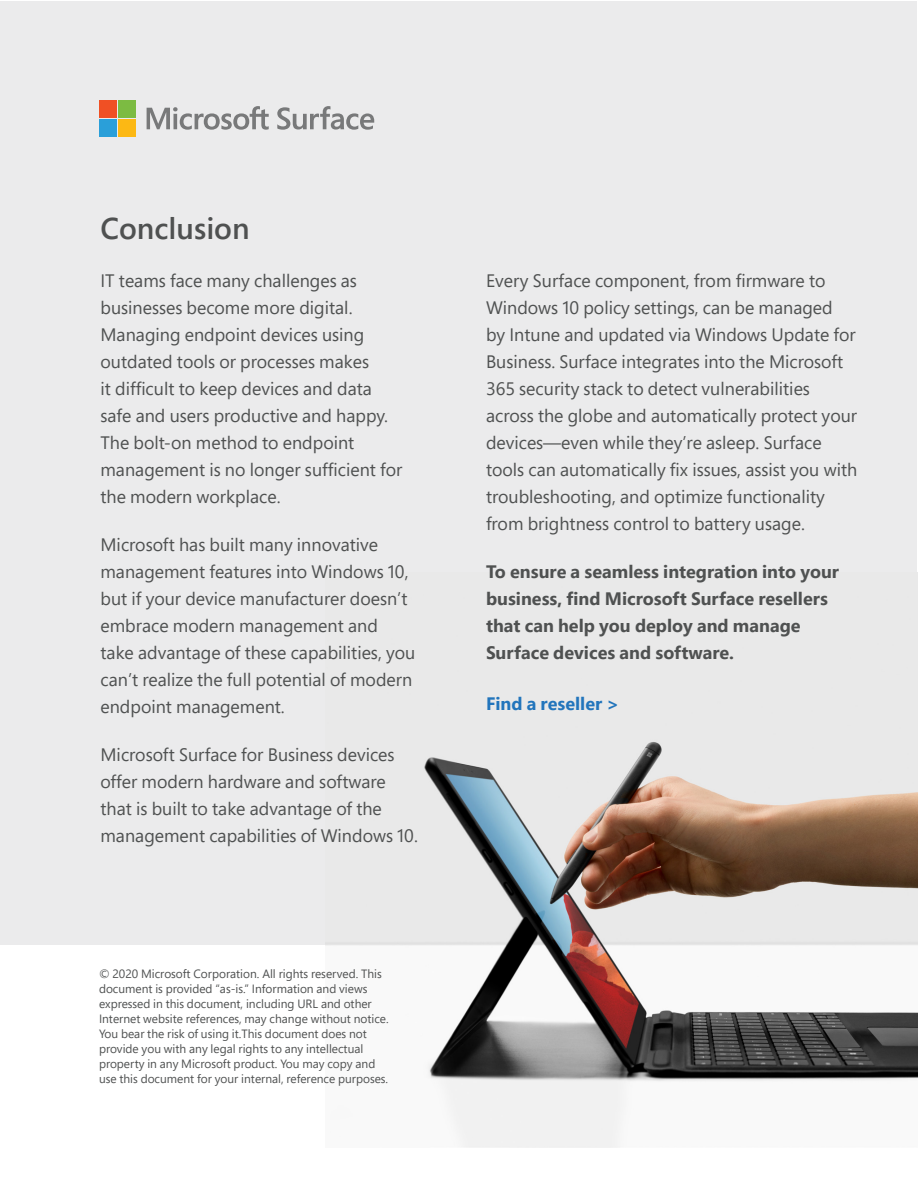
<style>
.page{position:relative;width:918px;height:1188px;background:#fff}
.page>*{position:absolute;margin:0;border:0;box-sizing:border-box;transform-origin:0 0}
.t1{font:600 30px "Segoe Pro";color:#4f5151}
.t2{font:18px "Segoe Pro";color:#4f5151}
.t3{font:700 18px "Segoe Pro";color:#4f5151}
.t4{font:700 18px "Segoe Pro";color:#2275bc}
.t5{font:12px "Segoe Pro";color:#4f5151}
</style>
<div class="page">
<div style="left:1px;top:1px;width:916px;height:943px;background:#ebebec"></div>
<img style="left:326px;top:573px;width:592px;height:574px">
<svg style="left:147px;top:106px;width:227px;height:24px"></svg>
<div style="left:100px;top:100px;width:17px;height:18px;background:#f05024"></div>
<div style="left:119px;top:100px;width:17px;height:18px;background:#7cbb42"></div>
<div style="left:100px;top:119px;width:17px;height:17px;background:#2a9fd9"></div>
<div style="left:119px;top:119px;width:17px;height:17px;background:#fcb814"></div>
<p class="t1" style="left:100px;top:207px;width:151px">Conclusion</p>
<p class="t2" style="left:100px;top:268px;width:258px">IT teams face many challenges as</p>
<p class="t2" style="left:100px;top:295px;width:254px">businesses become more digital.</p>
<p class="t2" style="left:100px;top:322px;width:265px">Managing endpoint devices using</p>
<p class="t2" style="left:100px;top:349px;width:270px">outdated tools or processes makes</p>
<p class="t2" style="left:100px;top:376px;width:273px">it difficult to keep devices and data</p>
<p class="t2" style="left:100px;top:403px;width:289px">safe and users productive and happy.</p>
<p class="t2" style="left:100px;top:430px;width:255px">The bolt-on method to endpoint</p>
<p class="t2" style="left:100px;top:457px;width:303px">management is no longer sufficient for</p>
<p class="t2" style="left:100px;top:484px;width:182px">the modern workplace.</p>
<p class="t2" style="left:100px;top:532px;width:279px">Microsoft has built many innovative</p>
<p class="t2" style="left:100px;top:559px;width:310px">management features into Windows 10,</p>
<p class="t2" style="left:100px;top:586px;width:309px">but if your device manufacturer doesn’t</p>
<p class="t2" style="left:100px;top:613px;width:279px">embrace modern management and</p>
<p class="t2" style="left:100px;top:640px;width:316px">take advantage of these capabilities, you</p>
<p class="t2" style="left:100px;top:667px;width:313px">can’t realize the full potential of modern</p>
<p class="t2" style="left:100px;top:694px;width:186px">endpoint management.</p>
<p class="t2" style="left:100px;top:742px;width:296px">Microsoft Surface for Business devices</p>
<p class="t2" style="left:100px;top:769px;width:287px">offer modern hardware and software</p>
<p class="t2" style="left:100px;top:796px;width:283px">that is built to take advantage of the</p>
<p class="t2" style="left:100px;top:823px;width:319px">management capabilities of Windows 10.</p>
<p class="t5" style="left:99px;top:966px;width:284px">© 2020 Microsoft Corporation. All rights reserved. This</p>
<p class="t5" style="left:99px;top:981px;width:270px">document is provided “as-is.” Information and views</p>
<p class="t5" style="left:99px;top:996px;width:274px">expressed in this document, including URL and other</p>
<p class="t5" style="left:99px;top:1011px;width:291px">Internet website references, may change without notice.</p>
<p class="t5" style="left:99px;top:1026px;width:269px">You bear the risk of using it.This document does not</p>
<p class="t5" style="left:99px;top:1041px;width:266px">provide you with any legal rights to any intellectual</p>
<p class="t5" style="left:99px;top:1056px;width:278px">property in any Microsoft product. You may copy and</p>
<p class="t5" style="left:99px;top:1071px;width:291px">use this document for your internal, reference purposes.</p>
<p class="t2" style="left:486px;top:268px;width:341px">Every Surface component, from firmware to</p>
<p class="t2" style="left:486px;top:295px;width:348px">Windows 10 policy settings, can be managed</p>
<p class="t2" style="left:486px;top:322px;width:371px">by Intune and updated via Windows Update for</p>
<p class="t2" style="left:486px;top:349px;width:359px">Business. Surface integrates into the Microsoft</p>
<p class="t2" style="left:486px;top:376px;width:325px">365 security stack to detect vulnerabilities</p>
<p class="t2" style="left:486px;top:403px;width:373px">across the globe and automatically protect your</p>
<p class="t2" style="left:486px;top:430px;width:337px">devices—even while they’re asleep. Surface</p>
<p class="t2" style="left:486px;top:457px;width:373px">tools can automatically fix issues, assist you with</p>
<p class="t2" style="left:486px;top:484px;width:340px">troubleshooting, and optimize functionality</p>
<p class="t2" style="left:486px;top:511px;width:320px">from brightness control to battery usage.</p>
<p class="t3" style="left:486px;top:558px;width:355px">To ensure a seamless integration into your</p>
<p class="t3" style="left:486px;top:585px;width:344px">business, find Microsoft Surface resellers</p>
<p class="t3" style="left:486px;top:612px;width:316px">that can help you deploy and manage</p>
<p class="t3" style="left:486px;top:639px;width:250px">Surface devices and software.</p>
<p class="t4" style="left:486px;top:690px;width:135px">Find a reseller &gt;</p>
</div>
